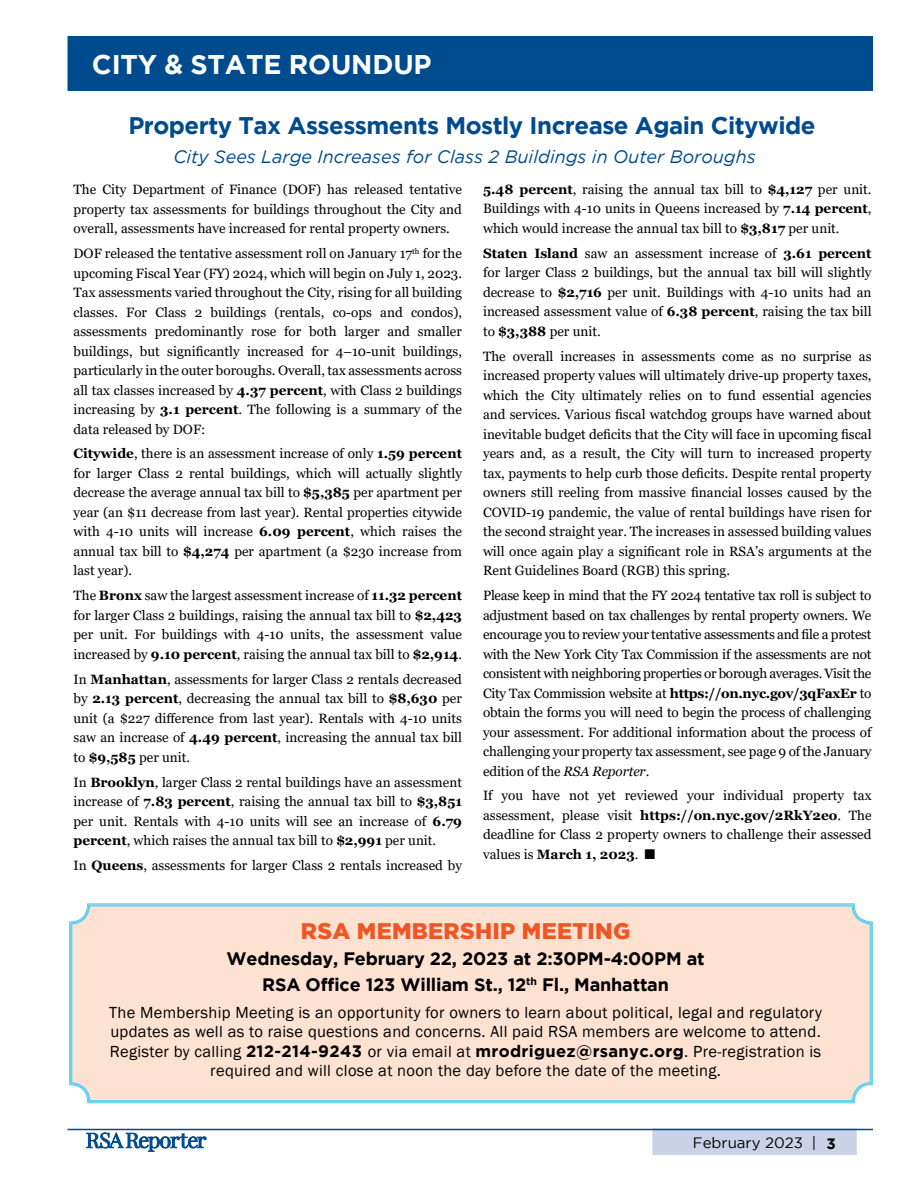
<style>
.page{position:relative;width:918px;height:1188px;background:#fff}
.page>*{position:absolute;margin:0;border:0;box-sizing:border-box;transform-origin:0 0}
.t1{font:700 27px "Gotham";letter-spacing:-.005em;color:#fff}
.t2{font:700 24px "Gotham";letter-spacing:-.02em;color:#004b8d}
.t3{font:900 22.5px "Gotham";letter-spacing:.015em;color:#f05625}
.t4{font:700 18px/26.2px "Gotham";letter-spacing:-.01em;color:#000;text-align:center}
.t5{font:italic 18px "Gotham";color:#004b8d}
.t6{font:16.5px/19.5px "Franklin Gothic";letter-spacing:.02em;color:#000;text-align:center}
.t7{font:15px "Gotham";color:#000}
.t8{font:13.5px/19.5px "Georgia";color:#000;text-align:justify}
.s1{font-weight:700}
.s2{font-style:italic}
.s3{font-family:"Monotype Sorts"}
.s4{font-family:"Gotham";font-weight:700}
</style>
<div class="page">
<div style="left:652px;top:1128px;width:205px;height:27px;background:#cbd2e6;border:2px solid #cbd2e6"></div>
<hr style="left:68px;top:1129px;width:805px;height:1px;background:#004b8d">
<svg style="left:86px;top:1132px;width:121px;height:20px"></svg>
<div style="left:68px;top:36px;width:805px;height:55px;background:#004b8d"></div>
<div style="left:69px;top:903px;width:804px;height:201px;background:#fde2d2"></div>
<div style="left:71px;top:906px;width:800px;height:195px;border:1px solid #51caf3;border-radius:18px"></div>
<h1 class="t1" style="left:92px;top:49px;width:341px">CITY &amp; STATE ROUNDUP</h1>
<h2 class="t2" style="left:128px;top:112px;width:689px">Property Tax Assessments Mostly Increase Again Citywide</h2>
<h3 class="t5" style="left:173px;top:147px;width:584px">City Sees Large Increases for Class 2 Buildings in Outer Boroughs</h3>
<p class="t8" style="left:74px;top:180px;width:390px">The City Department of Finance (DOF) has released tentative property tax assessments for buildings throughout the City and overall, assessments have increased for rental property owners.</p>
<p class="t8" style="left:74px;top:244px;width:390px">DOF released the tentative assessment roll on January 17<sup>th</sup> for the upcoming Fiscal Year (FY) 2024, which will begin on July 1, 2023.<br>Tax assessments varied throughout the City, rising for all building classes. For Class 2 buildings (rentals, co-ops and condos), assessments predominantly rose for both larger and smaller buildings, but significantly increased for 4–10-unit buildings, particularly in the outer boroughs. Overall, tax assessments across all tax classes increased by <span class="s1">4.37 percent</span>, with Class 2 buildings increasing by <span class="s1">3.1 percent</span>. The following is a summary of the data released by DOF:</p>
<p class="t8" style="left:74px;top:444px;width:390px"><span class="s1">Citywide</span>, there is an assessment increase of only <span class="s1">1.59 percent </span>for larger Class 2 rental buildings, which will actually slightly decrease the average annual tax bill to <span class="s1">$5,385</span> per apartment per year (an $11 decrease from last year). Rental properties citywide with 4-10 units will increase <span class="s1">6.09 percent</span>, which raises the annual tax bill to <span class="s1">$4,274</span> per apartment (a $230 increase from last year).</p>
<p class="t8" style="left:74px;top:586px;width:390px">The <span class="s1">Bronx</span> saw the largest assessment increase of <span class="s1">11.32 percent </span>for larger Class 2 buildings, raising the annual tax bill to <span class="s1">$2,423 </span>per unit. For buildings with 4-10 units, the assessment value increased by <span class="s1">9.10 percent</span>, raising the annual tax bill to <span class="s1">$2,914</span>.</p>
<p class="t8" style="left:74px;top:670px;width:390px">In <span class="s1">Manhattan</span>, assessments for larger Class 2 rentals decreased by <span class="s1">2.13 percent</span>, decreasing the annual tax bill to <span class="s1">$8,630</span> per unit (a $227 difference from last year). Rentals with 4-10 units saw an increase of <span class="s1">4.49 percent</span>, increasing the annual tax bill to <span class="s1">$9,585</span> per unit.</p>
<p class="t8" style="left:74px;top:772px;width:390px">In <span class="s1">Brooklyn</span>, larger Class 2 rental buildings have an assessment increase of <span class="s1">7.83 percent</span>, raising the annual tax bill to <span class="s1">$3,851 </span>per unit. Rentals with 4-10 units will see an increase of <span class="s1">6.79 percent</span>, which raises the annual tax bill to <span class="s1">$2,991</span> per unit.</p>
<p class="t8" style="left:74px;top:856px;width:390px">In <span class="s1">Queens</span>, assessments for larger Class 2 rentals increased by</p>
<p class="t8" style="left:483px;top:180px;width:390px"><span class="s1">5.48 percent</span>, raising the annual tax bill to <span class="s1">$4,127</span> per unit.<br>Buildings with 4-10 units in Queens increased by <span class="s1">7.14 percent</span>, which would increase the annual tax bill to <span class="s1">$3,817</span> per unit.</p>
<p class="t8" style="left:483px;top:244px;width:390px"><span class="s1">Staten Island</span> saw an assessment increase of <span class="s1">3.61 percent </span>for larger Class 2 buildings, but the annual tax bill will slightly decrease to <span class="s1">$2,716</span> per unit. Buildings with 4-10 units had an increased assessment value of <span class="s1">6.38 percent</span>, raising the tax bill to <span class="s1">$3,388</span> per unit.</p>
<p class="t8" style="left:483px;top:347px;width:390px">The overall increases in assessments come as no surprise as increased property values will ultimately drive-up property taxes, which the City ultimately relies on to fund essential agencies and services. Various fiscal watchdog groups have warned about inevitable budget deficits that the City will face in upcoming fiscal years and, as a result, the City will turn to increased property tax, payments to help curb those deficits. Despite rental property owners still reeling from massive financial losses caused by the COVID-19 pandemic, the value of rental buildings have risen for the second straight year. The increases in assessed building values will once again play a significant role in RSA’s arguments at the Rent Guidelines Board (RGB) this spring.</p>
<p class="t8" style="left:483px;top:586px;width:390px">Please keep in mind that the FY 2024 tentative tax roll is subject to adjustment based on tax challenges by rental property owners. We encourage you to review your tentative assessments and file a protest with the New York City Tax Commission if the assessments are not consistent with neighboring properties or borough averages. Visit the City Tax Commission website at <span class="s1">https://on.nyc.gov/3qFaxEr</span> to obtain the forms you will need to begin the process of challenging your assessment. For additional information about the process of challenging your property tax assessment, see page 9 of the January edition of the <span class="s2">RSA Reporter</span>.</p>
<p class="t8" style="left:483px;top:786px;width:390px">If you have not yet reviewed your individual property tax assessment, please visit <span class="s1">https://on.nyc.gov/2RkY2eo</span>. The deadline for Class 2 property owners to challenge their assessed values is <span class="s1">March 1, 2023</span>. <span class="s3">n</span></p>
<h3 class="t3" style="left:301px;top:918px;width:331px">RSA MEMBERSHIP MEETING</h3>
<h3 class="t4" style="left:227px;top:945px;width:480px">Wednesday, February 22, 2023 at 2:30PM-4:00PM at<br>RSA Office 123 William St., 12<sup>th</sup> Fl., Manhattan</h3>
<p class="t6" style="left:109px;top:1003px;width:714px">The Membership Meeting is an opportunity for owners to learn about political, legal and regulatory updates as well as to raise questions and concerns. All paid RSA members are welcome to attend.<br>Register by calling <span class="s4">212-214-9243</span> or via email at <span class="s4">mrodriguez@rsanyc.org</span>. Pre-registration is required and will close at noon the day before the date of the meeting.</p>
<p class="t7" style="left:693px;top:1134px;width:144px">February 2023 | <span class="s1">3</span></p>
</div>
